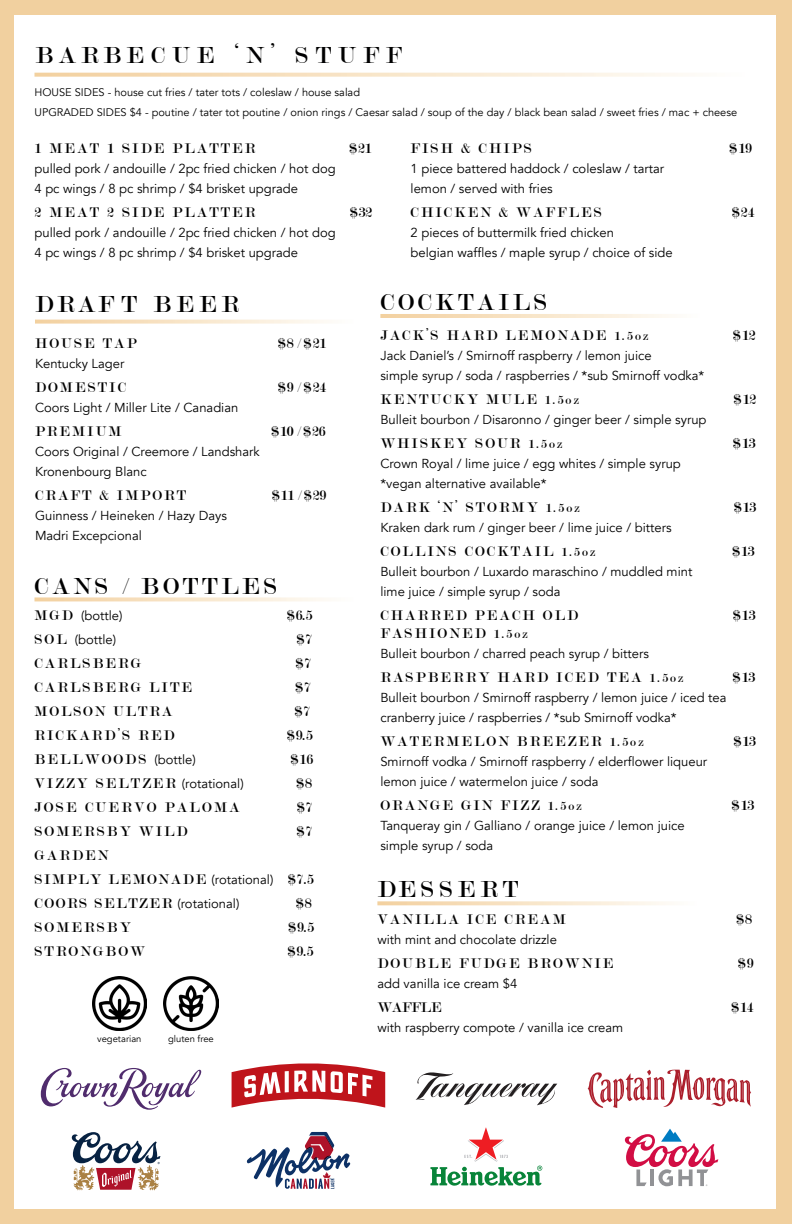
<style>
.page{position:relative;width:792px;height:1224px;background:#fff}
.page>*{position:absolute;margin:0;border:0;box-sizing:border-box;transform-origin:0 0}
.t1{font:25px "Modern";letter-spacing:.16em;color:#000001}
.t2{font:25px "Modern";letter-spacing:.21em;color:#000001}
.t3{font:25px "Modern";letter-spacing:.29em;color:#000001}
.t4{font:15px "Modern";letter-spacing:.15em;color:#000}
.t5{font:15px "Modern";letter-spacing:.12em;color:#000}
.t6{font:13px/20px "Avenir";color:#000}
.t7{font:11px/20px "Avenir";color:#000}
.t8{font:9.4px "Avenir";color:#000}
.s1{font-family:"Modern";font-size:15px}
.s2{font-family:"Avenir";font-size:13px}
.s3{font-size:13px}
</style>
<div class="page">
<svg style="left:377px;top:901px;width:292px;height:4px"></svg>
<svg style="left:35px;top:320px;width:292px;height:4px"></svg>
<svg style="left:380px;top:314px;width:292px;height:4px"></svg>
<svg style="left:34px;top:597px;width:292px;height:4px"></svg>
<img style="left:92px;top:977px;width:54px;height:54px">
<img style="left:164px;top:977px;width:54px;height:54px">
<svg style="left:34px;top:73px;width:649px;height:4px;background:#f8e6cc"></svg>
<div style="left:0;top:0;width:792px;height:14px;background:#f1d09f"></div>
<div style="left:0;top:7px;width:14px;height:1217px;background:#f1d09f"></div>
<div style="left:0;top:1210px;width:792px;height:14px;background:#f1d09f"></div>
<div style="left:776px;top:0;width:16px;height:1217px;background:#f1d09f"></div>
<svg style="left:41px;top:1068px;width:160px;height:42px"></svg>
<svg style="left:588px;top:1070px;width:163px;height:38px"></svg>
<svg style="left:232px;top:1063px;width:153px;height:45px"></svg>
<svg style="left:416px;top:1072px;width:141px;height:33px"></svg>
<svg style="left:625px;top:1129px;width:93px;height:57px"></svg>
<svg style="left:430px;top:1127px;width:112px;height:59px"></svg>
<svg style="left:72px;top:1132px;width:89px;height:58px"></svg>
<svg style="left:247px;top:1132px;width:103px;height:57px"></svg>
<p class="t3" style="left:36px;top:43px;width:367px">BARBECUE ‘N’ STUFF</p>
<p class="t7" style="left:34px;top:83px;width:704px">HOUSE SIDES - house cut fries / tater tots / coleslaw / house salad<br>UPGRADED SIDES $4 - poutine / tater tot poutine / onion rings / Caesar salad / soup of the day / black bean salad / sweet fries / mac + cheese</p>
<p class="t4" style="left:34px;top:141px;width:222px">1 MEAT 1 SIDE PLATTER</p>
<p class="t4" style="left:349px;top:141px;width:24px">$21</p>
<p class="t6" style="left:34px;top:159px;width:303px">pulled pork / andouille / 2pc fried chicken / hot dog</p>
<p class="t6" style="left:34px;top:179px;width:265px">4 pc wings / 8 pc shrimp / $4 brisket upgrade</p>
<p class="t4" style="left:34px;top:205px;width:222px">2 MEAT 2 SIDE PLATTER</p>
<p class="t4" style="left:350px;top:205px;width:24px">$32</p>
<p class="t6" style="left:34px;top:223px;width:303px">pulled pork / andouille / 2pc fried chicken / hot dog</p>
<p class="t6" style="left:34px;top:243px;width:265px">4 pc wings / 8 pc shrimp / $4 brisket upgrade</p>
<p class="t4" style="left:411px;top:141px;width:123px">FISH &amp; CHIPS</p>
<p class="t4" style="left:730px;top:141px;width:24px">$19</p>
<p class="t6" style="left:411px;top:159px;width:255px">1 piece battered haddock / coleslaw / tartar lemon / served with fries</p>
<p class="t4" style="left:411px;top:205px;width:193px">CHICKEN &amp; WAFFLES</p>
<p class="t4" style="left:732px;top:205px;width:24px">$24</p>
<p class="t6" style="left:411px;top:223px;width:264px">2 pieces of buttermilk fried chicken<br>belgian waffles / maple syrup / choice of side</p>
<p class="t2" style="left:35px;top:292px;width:205px">DRAFT BEER</p>
<p class="t4" style="left:35px;top:336px;width:103px">HOUSE TAP</p>
<p class="t4" style="left:278px;top:336px;width:50px">$8 / $21</p>
<p class="t6" style="left:35px;top:354px;width:91px">Kentucky Lager</p>
<p class="t4" style="left:35px;top:380px;width:92px">DOMESTIC</p>
<p class="t4" style="left:278px;top:380px;width:50px">$9 / $24</p>
<p class="t6" style="left:35px;top:398px;width:205px">Coors Light / Miller Lite / Canadian</p>
<p class="t4" style="left:35px;top:424px;width:88px">PREMIUM</p>
<p class="t4" style="left:272px;top:424px;width:55px">$10 / $26</p>
<p class="t6" style="left:35px;top:442px;width:226px">Coors Original / Creemore / Landshark<br>Kronenbourg Blanc</p>
<p class="t4" style="left:35px;top:488px;width:153px">CRAFT &amp; IMPORT</p>
<p class="t4" style="left:272px;top:488px;width:55px">$11 / $29</p>
<p class="t6" style="left:35px;top:506px;width:193px">Guinness / Heineken / Hazy Days<br>Madri Excepcional</p>
<p class="t1" style="left:34px;top:574px;width:244px">CANS / BOTTLES</p>
<p class="t6" style="left:34px;top:606px;width:89px"><span class="s1">MGD</span> (bottle)</p>
<p class="t4" style="left:287px;top:608px;width:27px">$6.5</p>
<p class="t6" style="left:34px;top:630px;width:83px"><span class="s1">SOL</span> (bottle)</p>
<p class="t4" style="left:297px;top:632px;width:17px">$7</p>
<p class="t4" style="left:34px;top:656px;width:108px">CARLSBERG</p>
<p class="t4" style="left:296px;top:656px;width:17px">$7</p>
<p class="t4" style="left:34px;top:680px;width:159px">CARLSBERG LITE</p>
<p class="t4" style="left:295px;top:680px;width:17px">$7</p>
<p class="t4" style="left:34px;top:704px;width:139px">MOLSON ULTRA</p>
<p class="t4" style="left:295px;top:704px;width:17px">$7</p>
<p class="t4" style="left:34px;top:728px;width:142px">RICKARD’S RED</p>
<p class="t4" style="left:287px;top:728px;width:27px">$9.5</p>
<p class="t4" style="left:34px;top:752px;width:163px">BELLWOODS <span class="s2">(bottle)</span></p>
<p class="t4" style="left:291px;top:752px;width:24px">$16</p>
<p class="t4" style="left:34px;top:776px;width:211px">VIZZY SELTZER <span class="s2">(rotational)</span></p>
<p class="t4" style="left:296px;top:776px;width:17px">$8</p>
<p class="t4" style="left:34px;top:800px;width:207px">JOSE CUERVO PALOMA</p>
<p class="t4" style="left:297px;top:800px;width:17px">$7</p>
<p class="t4" style="left:34px;top:824px;width:154px">SOMERSBY WILD</p>
<p class="t4" style="left:297px;top:824px;width:17px">$7</p>
<p class="t4" style="left:34px;top:848px;width:75px">GARDEN</p>
<p class="t5" style="left:34px;top:872px;width:281px">SIMPLY LEMONADE <span class="s2">(rotational)</span> $7.5</p>
<p class="t5" style="left:34px;top:896px;width:206px">COORS SELTZER <span class="s2">(rotational)</span></p>
<p class="t4" style="left:296px;top:896px;width:17px">$8</p>
<p class="t4" style="left:35px;top:920px;width:98px">SOMERSBY</p>
<p class="t4" style="left:288px;top:920px;width:27px">$9.5</p>
<p class="t4" style="left:35px;top:944px;width:112px">STRONGBOW</p>
<p class="t4" style="left:288px;top:944px;width:27px">$9.5</p>
<p class="t8" style="left:97px;top:1034px;width:46px">vegetarian</p>
<p class="t8" style="left:168px;top:1034px;width:47px">gluten free</p>
<p class="t1" style="left:380px;top:290px;width:168px">COCKTAILS</p>
<p class="t4" style="left:380px;top:327px;width:269px">JACK’S HARD LEMONADE <span class="s3">1.5oz</span></p>
<p class="t4" style="left:733px;top:327px;width:24px">$12</p>
<p class="t6" style="left:380px;top:345px;width:325px">Jack Daniel’s / Smirnoff raspberry / lemon juice<br>simple syrup / soda / raspberries / *sub Smirnoff vodka*</p>
<p class="t4" style="left:380px;top:391px;width:200px">KENTUCKY MULE <span class="s3">1.5oz</span></p>
<p class="t4" style="left:734px;top:391px;width:24px">$12</p>
<p class="t6" style="left:380px;top:409px;width:328px">Bulleit bourbon / Disaronno / ginger beer / simple syrup</p>
<p class="t4" style="left:380px;top:435px;width:183px">WHISKEY SOUR <span class="s3">1.5oz</span></p>
<p class="t4" style="left:733px;top:435px;width:24px">$13</p>
<p class="t6" style="left:380px;top:453px;width:302px">Crown Royal / lime juice / egg whites / simple syrup *vegan alternative available*</p>
<p class="t4" style="left:380px;top:499px;width:201px">DARK ‘N’ STORMY <span class="s3">1.5oz</span></p>
<p class="t4" style="left:734px;top:499px;width:24px">$13</p>
<p class="t6" style="left:380px;top:517px;width:293px">Kraken dark rum / ginger beer / lime juice / bitters</p>
<p class="t4" style="left:380px;top:543px;width:216px">COLLINS COCKTAIL <span class="s3">1.5oz</span></p>
<p class="t4" style="left:732px;top:543px;width:24px">$13</p>
<p class="t6" style="left:380px;top:561px;width:313px">Bulleit bourbon / Luxardo maraschino / muddled mint lime juice / simple syrup / soda</p>
<p class="t4" style="left:380px;top:607px;width:199px">CHARRED PEACH OLD</p>
<p class="t4" style="left:733px;top:607px;width:24px">$13</p>
<p class="t4" style="left:380px;top:625px;width:149px">FASHIONED <span class="s3">1.5oz</span></p>
<p class="t6" style="left:380px;top:643px;width:270px">Bulleit bourbon / charred peach syrup / bitters</p>
<p class="t4" style="left:380px;top:669px;width:304px">RASPBERRY HARD ICED TEA <span class="s3">1.5oz</span></p>
<p class="t4" style="left:733px;top:669px;width:24px">$13</p>
<p class="t6" style="left:380px;top:687px;width:348px">Bulleit bourbon / Smirnoff raspberry / lemon juice / iced tea cranberry juice / raspberries / *sub Smirnoff vodka*</p>
<p class="t4" style="left:380px;top:733px;width:265px">WATERMELON BREEZER <span class="s3">1.5oz</span></p>
<p class="t4" style="left:734px;top:733px;width:24px">$13</p>
<p class="t6" style="left:380px;top:751px;width:328px">Smirnoff vodka / Smirnoff raspberry / elderflower liqueur lemon juice / watermelon juice / soda</p>
<p class="t4" style="left:380px;top:797px;width:203px">ORANGE GIN FIZZ <span class="s3">1.5oz</span></p>
<p class="t4" style="left:732px;top:797px;width:24px">$13</p>
<p class="t6" style="left:380px;top:815px;width:306px">Tanqueray gin / Galliano / orange juice / lemon juice simple syrup / soda</p>
<p class="t2" style="left:377px;top:876px;width:142px">DESSERT</p>
<p class="t4" style="left:377px;top:911px;width:190px">VANILLA ICE CREAM</p>
<p class="t4" style="left:737px;top:911px;width:17px">$8</p>
<p class="t6" style="left:377px;top:929px;width:181px">with mint and chocolate drizzle</p>
<p class="t4" style="left:377px;top:955px;width:237px">DOUBLE FUDGE BROWNIE</p>
<p class="t4" style="left:738px;top:955px;width:17px">$9</p>
<p class="t6" style="left:377px;top:973px;width:141px">add vanilla ice cream $4</p>
<p class="t4" style="left:377px;top:999px;width:66px">WAFFLE</p>
<p class="t4" style="left:731px;top:999px;width:24px">$14</p>
<p class="t6" style="left:377px;top:1017px;width:247px">with raspberry compote / vanilla ice cream</p>
</div>
